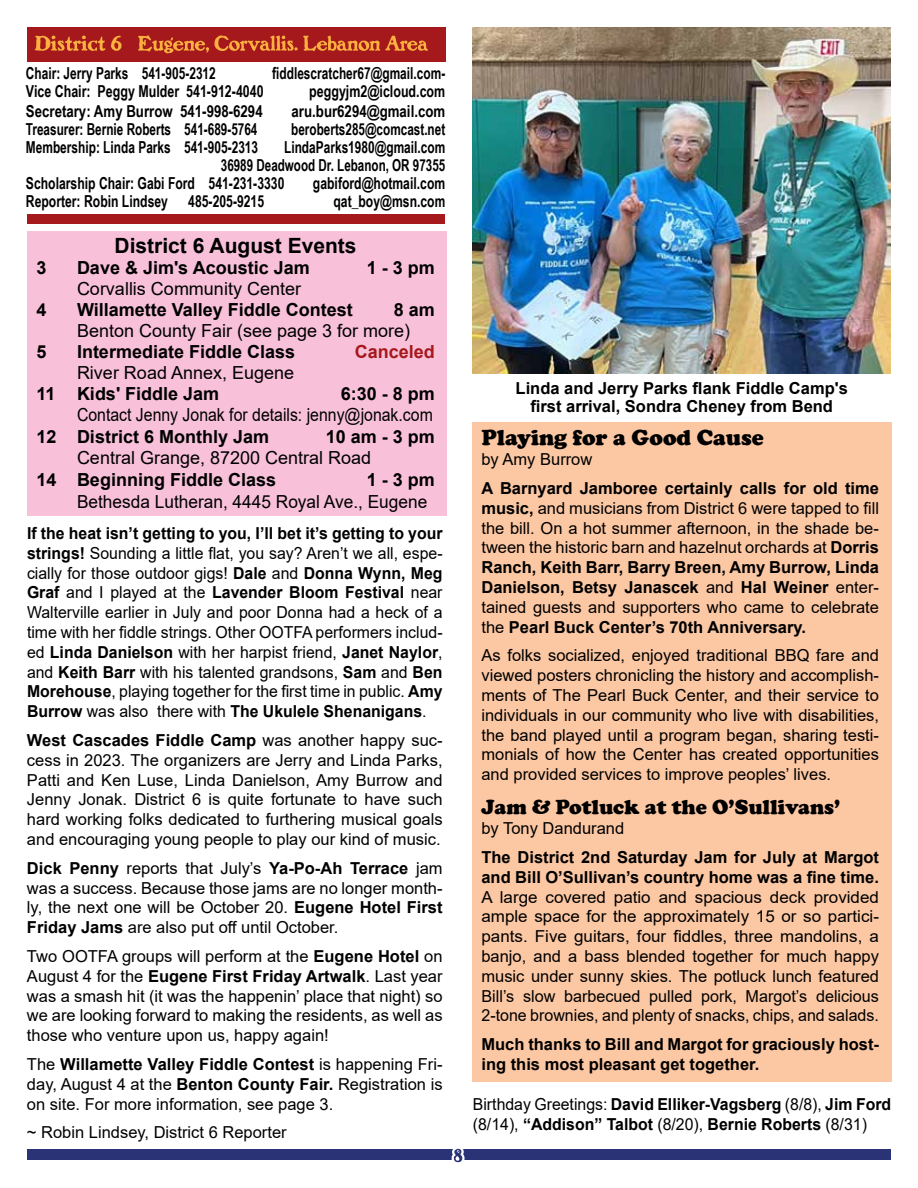
<style>
.page{position:relative;width:918px;height:1188px;background:#fff}
.page>*{position:absolute;margin:0;border:0;box-sizing:border-box;transform-origin:0 0}
.t1{font:900 22.5px "Cooper";color:#000}
.t2{font:900 21px "Cooper";color:#000}
.t3{font:700 21px "Arial";color:#000}
.t4{font:700 18px "Arial";color:#000}
.t5{font:18px "Arial";color:#000}
.t6{font:18px "Arial";color:#000;scale:.88 1}
.t7{font:18px "Arial";color:#000;scale:.96 1}
.t8{font:700 18px "Arial";color:#a5181c}
.t9{font:16.5px/19.8px "Arial";color:#000;text-align:justify}
.t10{font:16.5px/19.8px "Arial";color:#000;text-align:justify;scale:.96 1}
.t11{font:700 16.5px/19.8px "Arial";color:#000}
.t12{font:700 16.5px "Arial Narrow";color:#000;scale:.88 1}
.t13{font:700 16.5px "Arial Narrow";color:#000;scale:.9 1}
.t14{font:700 16.5px/19.8px "Arial";color:#000;scale:.96 1}
.t15{font:700 16.5px "Arial Narrow";color:#000;scale:.87 1}
.t16{font:700 16.5px "Arial Narrow";color:#000;scale:.92 1}
.t17{font:700 16.5px "Arial Narrow";color:#000}
.t18{font:700 16.5px "Arial Narrow";color:#000;scale:.86 1}
.s1{font-weight:700}
.s2{font-weight:400}
</style>
<div class="page">
<div style="left:27px;top:1149px;width:864px;height:11px;background:#2a3375"></div>
<svg style="left:451px;top:1148px;width:14px;height:15px"></svg>
<div style="left:27px;top:231px;width:420px;height:284px;background:#f8c1d9"></div>
<img style="left:472px;top:27px;width:419px;height:347px">
<div style="left:472px;top:423px;width:420px;height:659px;background:#fcc7a3"></div>
<div style="left:27px;top:27px;width:418px;height:34px;background:#a5181c"></div>
<svg style="left:35px;top:36px;width:86px;height:15px"></svg>
<svg style="left:138px;top:35px;width:290px;height:18px"></svg>
<div style="left:27px;top:214px;width:418px;height:10px;background:#a5181c"></div>
<p class="t12" style="left:26px;top:61px;width:217px">Chair: Jerry Parks 541-905-2312</p>
<p class="t12" style="left:272px;top:61px;width:198px">fiddlescratcher67@gmail.com-</p>
<p class="t16" style="left:26px;top:79px;width:260px">Vice Chair: Peggy Mulder 541-912-4040</p>
<p class="t16" style="left:309px;top:79px;width:149px">peggyjm2@icloud.com</p>
<p class="t17" style="left:26px;top:99px;width:238px">Secretary: Amy Burrow 541-998-6294</p>
<p class="t17" style="left:292px;top:99px;width:155px">aru.bur6294@gmail.com</p>
<p class="t15" style="left:26px;top:117px;width:268px">Treasurer: Bernie Roberts 541-689-5764</p>
<p class="t15" style="left:291px;top:117px;width:179px">beroberts285@comcast.net</p>
<p class="t12" style="left:26px;top:135px;width:265px">Membership: Linda Parks 541-905-2313</p>
<p class="t12" style="left:284px;top:135px;width:185px">LindaParks1980@gmail.com</p>
<p class="t18" style="left:221px;top:153px;width:262px">36989 Deadwood Dr. Lebanon, OR 97355</p>
<p class="t13" style="left:26px;top:171px;width:289px">Scholarship Chair: Gabi Ford 541-231-3330</p>
<p class="t13" style="left:313px;top:171px;width:149px">gabiford@hotmail.com</p>
<p class="t13" style="left:26px;top:189px;width:266px">Reporter: Robin Lindsey 485-205-9215</p>
<p class="t13" style="left:334px;top:189px;width:126px">qat_boy@msn.com</p>
<p class="t3" style="left:115px;top:230px;width:243px">District 6 August Events</p>
<p class="t4" style="left:37px;top:255px;width:12px">3</p>
<p class="t4" style="left:77px;top:255px;width:234px">Dave &amp; Jim's Acoustic Jam</p>
<p class="t4" style="left:367px;top:255px;width:70px">1 - 3 pm</p>
<p class="t5" style="left:77px;top:276px;width:226px">Corvallis Community Center</p>
<p class="t4" style="left:37px;top:297px;width:12px">4</p>
<p class="t4" style="left:77px;top:297px;width:277px">Willamette Valley Fiddle Contest</p>
<p class="t4" style="left:394px;top:297px;width:43px">8 am</p>
<p class="t5" style="left:77px;top:318px;width:335px">Benton County Fair (see page 3 for more)</p>
<p class="t4" style="left:37px;top:339px;width:12px">5</p>
<p class="t4" style="left:77px;top:339px;width:220px">Intermediate Fiddle Class</p>
<p class="t8" style="left:355px;top:339px;width:82px">Canceled</p>
<p class="t5" style="left:77px;top:360px;width:219px">River Road Annex, Eugene</p>
<p class="t4" style="left:37px;top:381px;width:184px">11 Kids' Fiddle Jam</p>
<p class="t4" style="left:341px;top:381px;width:96px">6:30 - 8 pm</p>
<p class="t6" style="left:77px;top:402px;width:406px">Contact Jenny Jonak for details: jenny@jonak.com</p>
<p class="t4" style="left:37px;top:424px;width:234px">12 District 6 Monthly Jam</p>
<p class="t4" style="left:326px;top:424px;width:111px">10 am - 3 pm</p>
<p class="t5" style="left:77px;top:446px;width:296px">Central Grange, 87200 Central Road</p>
<p class="t4" style="left:37px;top:467px;width:241px">14 Beginning Fiddle Class</p>
<p class="t4" style="left:367px;top:467px;width:70px">1 - 3 pm</p>
<p class="t7" style="left:77px;top:489px;width:366px">Bethesda Lutheran, 4445 Royal Ave., Eugene</p>
<p class="t10" style="left:27px;top:523px;width:434px"><span class="s1">If the heat isn’t getting to you, I’ll bet it’s getting to your strings!</span> Sounding a little flat, you say? Aren’t we all, espe&shy;cially for those outdoor gigs! <span class="s1">Dale</span> and <span class="s1">Donna Wynn, Meg Graf</span> and I played at the <span class="s1">Lavender Bloom Festival</span> near Walterville earlier in July and poor Donna had a heck of a time with her fiddle strings. Other OOTFA performers includ&shy;ed <span class="s1">Linda Danielson</span> with her harpist friend, <span class="s1">Janet Naylor</span>, and <span class="s1">Keith Barr</span> with his talented grandsons, <span class="s1">Sam</span> and <span class="s1">Ben Morehouse</span>, playing together for the first time in public. <span class="s1">Amy Burrow</span> was also there with <span class="s1">The Ukulele Shenanigans</span>.</p>
<p class="t9" style="left:27px;top:730px;width:417px"><span class="s1">West Cascades Fiddle Camp</span> was another happy suc&shy;cess in 2023. The organizers are Jerry and Linda Parks, Patti and Ken Luse, Linda Danielson, Amy Burrow and Jenny Jonak. District 6 is quite fortunate to have such hard working folks dedicated to furthering musical goals and encouraging young people to play our kind of music.</p>
<p class="t9" style="left:27px;top:858px;width:417px"><span class="s1">Dick Penny</span> reports that July’s <span class="s1">Ya-Po-Ah Terrace</span> jam was a success. Because those jams are no longer month&shy;ly, the next one will be October 20. <span class="s1">Eugene Hotel First Friday Jams</span> are also put off until October.</p>
<p class="t9" style="left:27px;top:946px;width:417px">Two OOTFA groups will perform at the <span class="s1">Eugene Hotel</span> on August 4 for the <span class="s1">Eugene First Friday Artwalk</span>. Last year was a smash hit (it was the happenin’ place that night) so we are looking forward to making the residents, as well as those who venture upon us, happy again!</p>
<p class="t9" style="left:27px;top:1054px;width:417px">The <span class="s1">Willamette Valley Fiddle Contest</span> is happening Fri&shy;day, August 4 at the <span class="s1">Benton County Fair.</span> Registration is on site. For more information, see page 3.</p>
<p class="t9" style="left:27px;top:1123px;width:261px">~ Robin Lindsey, District 6 Reporter</p>
<p class="t11" style="left:516px;top:380px;width:334px;line-height:18px;text-align:center">Linda and Jerry Parks flank Fiddle Camp's first arrival, Sondra Cheney from Bend</p>
<h1 class="t1" style="left:481px;top:425px;width:284px">Playing for a Good Cause</h1>
<p class="t9" style="left:481px;top:449px;width:112px">by Amy Burrow</p>
<p class="t9" style="left:481px;top:478px;width:399px"><span class="s1">A Barnyard Jamboree certainly calls for old time music,</span> and musicians from District 6 were tapped to fill the bill. On a hot summer afternoon, in the shade be&shy;tween the historic barn and hazelnut orchards at <span class="s1">Dorris Ranch, Keith Barr, Barry Breen, Amy Burrow, Linda Danielson, Betsy Janascek</span> and <span class="s1">Hal Weiner</span> enter&shy;tained guests and supporters who came to celebrate the <span class="s1">Pearl Buck Center’s 70th Anniversary.</span></p>
<p class="t9" style="left:481px;top:646px;width:399px">As folks socialized, enjoyed traditional BBQ fare and viewed posters chronicling the history and accomplish&shy;ments of The Pearl Buck Center, and their service to individuals in our community who live with disabilities, the band played until a program began, sharing testi&shy;monials of how the Center has created opportunities and provided services to improve peoples’ lives.</p>
<p class="t2" style="left:481px;top:795px;width:361px">Jam &amp; Potluck at the O’Sullivans’</p>
<p class="t9" style="left:481px;top:818px;width:144px">by Tony Dandurand</p>
<p class="t11" style="left:481px;top:848px;width:399px">The District 2nd Saturday Jam for July at Margot and Bill O’Sullivan’s country home was a fine time.</p>
<p class="t9" style="left:481px;top:887px;width:399px">A large covered patio and spacious deck provided ample space for the approximately 15 or so partici&shy;pants. Five guitars, four fiddles, three mandolins, a banjo, and a bass blended together for much happy music under sunny skies. The potluck lunch featured Bill’s slow barbecued pulled pork, Margot’s delicious 2-tone brownies, and plenty of snacks, chips, and salads.</p>
<p class="t11" style="left:481px;top:1035px;width:399px">Much thanks to Bill and Margot for graciously host&shy;ing this most pleasant get together.</p>
<p class="t14" style="left:473px;top:1095px;width:437px"><span class="s2">Birthday Greetings:</span> David Elliker-Vagsberg <span class="s2">(8/8),</span> Jim Ford <span class="s2">(8/14),</span> “Addison” Talbot <span class="s2">(8/20),</span> Bernie Roberts <span class="s2">(8/31)</span></p>
</div>
